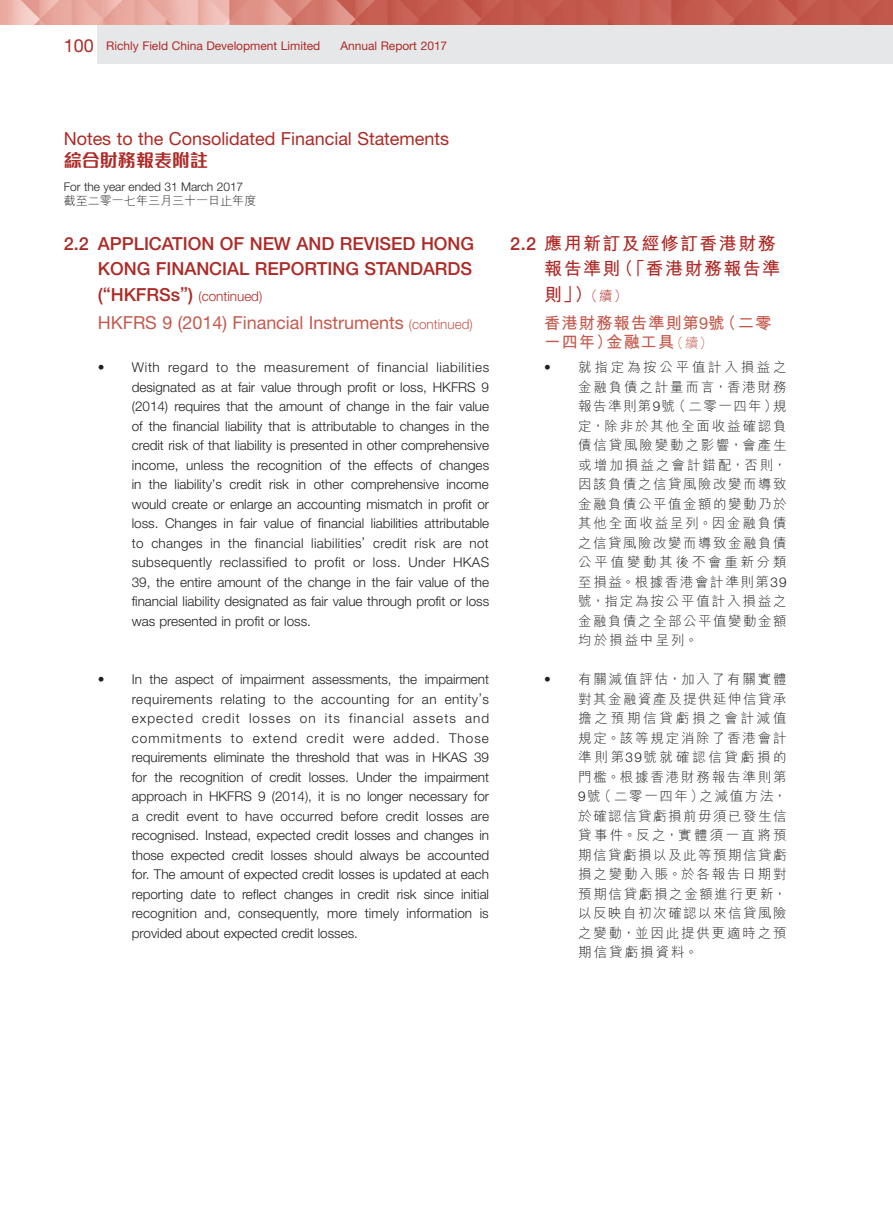
<style>
.page{position:relative;width:893px;height:1212px;background:#fff}
.page>*{position:absolute;margin:0;border:0;box-sizing:border-box;transform-origin:0 0}
.Heading_1{font:500 18px/25.5px "Helvetica Neue LT Std";color:#ad2b27;text-align:right}
.Heading_2{font:18px "Helvetica Neue LT Std";color:#c45a4e}
.t1{font:18px "Helvetica Neue LT Std";color:#ad2b27}
.C_Heading_1{font:700 18px/25.5px "M Hei HK";letter-spacing:.08em;color:#ad2b27}
.t2{font:700 18px "M Finance HK";letter-spacing:.005em;color:#ad2b27}
.C_Heading_2{font:700 16.5px/19.5px "M Hei HK";letter-spacing:.05em;color:#c45a4e}
.Body_Text{font:300 13.5px/19.5px "Helvetica Neue LT Std";color:#231f20;text-align:justify}
.C_Body_Text{font:300 13.5px/19.5px "M Hei HK";letter-spacing:.12em;color:#231f20;text-align:justify}
.Heading_1-2{font:300 13.5px "Helvetica Neue LT Std";color:#ad2b27}
.t3{font:12px "Helvetica Neue LT Std";color:#ad2b27}
.t4{font:300 12px "Helvetica Neue LT Std";letter-spacing:-.005em;color:#231f20}
.t5{font:300 12px "M Hei HK";letter-spacing:.005em;color:#231f20}
.s1{font-size:18px}
.s2{font-weight:500;font-size:18px}
.s3{font-weight:300;font-size:13.5px}
.s4{font-family:"Helvetica Neue LT Std";font-weight:500}
.s5{font-family:"Helvetica Neue LT Std";font-weight:400}
.s6{font-family:"Helvetica Neue LT Std"}
</style>
<div class="page">
<div style="left:98px;top:0;width:795px;height:64px;background:#e6e7e9"></div>
<img style="left:0;top:0;width:892px;height:25px">
<svg style="left:892px;top:0;width:1px;height:25px"></svg>
<p class="t3" style="left:64px;top:38px;width:258px"><span class="s1">100</span> Richly Field China Development Limited</p>
<p class="t3" style="left:340px;top:38px;width:108px">Annual Report 2017</p>
<h1 class="t1" style="left:64px;top:128px;width:387px">Notes to the Consolidated Financial Statements</h1>
<h1 class="t2" style="left:64px;top:151px;width:146px">綜合財務報表附註</h1>
<p class="t4" style="left:64px;top:179px;width:181px">For the year ended 31 March 2017</p>
<p class="t5" style="left:64px;top:195px;width:194px">截至二零一七年三月三十一日止年度</p>
<p class="Heading_1" style="left:64px;top:231px;width:412px">2.2 APPLICATION OF NEW AND REVISED HONG<br>KONG FINANCIAL REPORTING STANDARDS</p>
<p class="Heading_1-2" style="left:98px;top:288px;width:166px"><span class="s2">(“HKFRSs”)</span> (continued)</p>
<p class="Heading_2" style="left:98px;top:312px;width:376px">HKFRS 9 (2014) Financial Instruments <span class="s3">(continued)</span></p>
<p class="Body_Text" style="left:132px;top:357px;width:359px;text-indent:-34px">• With regard to the measurement of financial liabilities designated as at fair value through profit or loss, HKFRS 9 (2014) requires that the amount of change in the fair value of the financial liability that is attributable to changes in the credit risk of that liability is presented in other comprehensive income, unless the recognition of the effects of changes in the liability’s credit risk in other comprehensive income would create or enlarge an accounting mismatch in profit or loss. Changes in fair value of financial liabilities attributable to changes in the financial liabilities’ credit risk are not subsequently reclassified to profit or loss. Under HKAS 39, the entire amount of the change in the fair value of the financial liability designated as fair value through profit or loss was presented in profit or loss.</p>
<p class="Body_Text" style="left:132px;top:669px;width:359px;text-indent:-34px">• In the aspect of impairment assessments, the impairment requirements relating to the accounting for an entity’s expected credit losses on its financial assets and commitments to extend credit were added. Those requirements eliminate the threshold that was in HKAS 39 for the recognition of credit losses. Under the impairment approach in HKFRS 9 (2014), it is no longer necessary for a credit event to have occurred before credit losses are recognised. Instead, expected credit losses and changes in those expected credit losses should always be accounted for. The amount of expected credit losses is updated at each reporting date to reflect changes in credit risk since initial recognition and, consequently, more timely information is provided about expected credit losses.</p>
<p class="C_Heading_1" style="left:544px;top:229px;width:237px;text-indent:-34px"><span class="s4">2.2</span> 應用新訂及經修訂香港財務報告準則（「香港財務報告準則」）<span class="s3">（續）</span></p>
<p class="C_Heading_2" style="left:544px;top:312px;width:229px">香港財務報告準則第<span class="s5">9</span>號（二零一四年）金融工具<span class="s3">（續）</span></p>
<p class="C_Body_Text" style="left:578px;top:357px;width:210px;text-indent:-34px"><span class="s6">•</span> 就指定為按公平值計入損益之金融負債之計量而言，香港財務報告準則第<span class="s6">9</span>號（二零一四年）規定，除非於其他全面收益確認負債信貸風險變動之影響，會產生或增加損益之會計錯配，否則，因該負債之信貸風險改變而導致金融負債公平值金額的變動乃於其他全面收益呈列。因金融負債之信貸風險改變而導致金融負債公平值變動其後不會重新分類至損益。根據香港會計準則第<span class="s6">39</span>號，指定為按公平值計入損益之金融負債之全部公平值變動金額均於損益中呈列。</p>
<p class="C_Body_Text" style="left:578px;top:669px;width:210px;text-indent:-34px"><span class="s6">•</span> 有關減值評估，加入了有關實體對其金融資產及提供延伸信貸承擔之預期信貸虧損之會計減值規定。該等規定消除了香港會計準則第<span class="s6">39</span>號就確認信貸虧損的門檻。根據香港財務報告準則第<span class="s6">9</span>號（二零一四年）之減值方法，於確認信貸虧損前毋須已發生信貸事件。反之，實體須一直將預期信貸虧損以及此等預期信貸虧損之變動入賬。於各報告日期對預期信貸虧損之金額進行更新，以反映自初次確認以來信貸風險之變動，並因此提供更適時之預期信貸虧損資料。</p>
</div>
